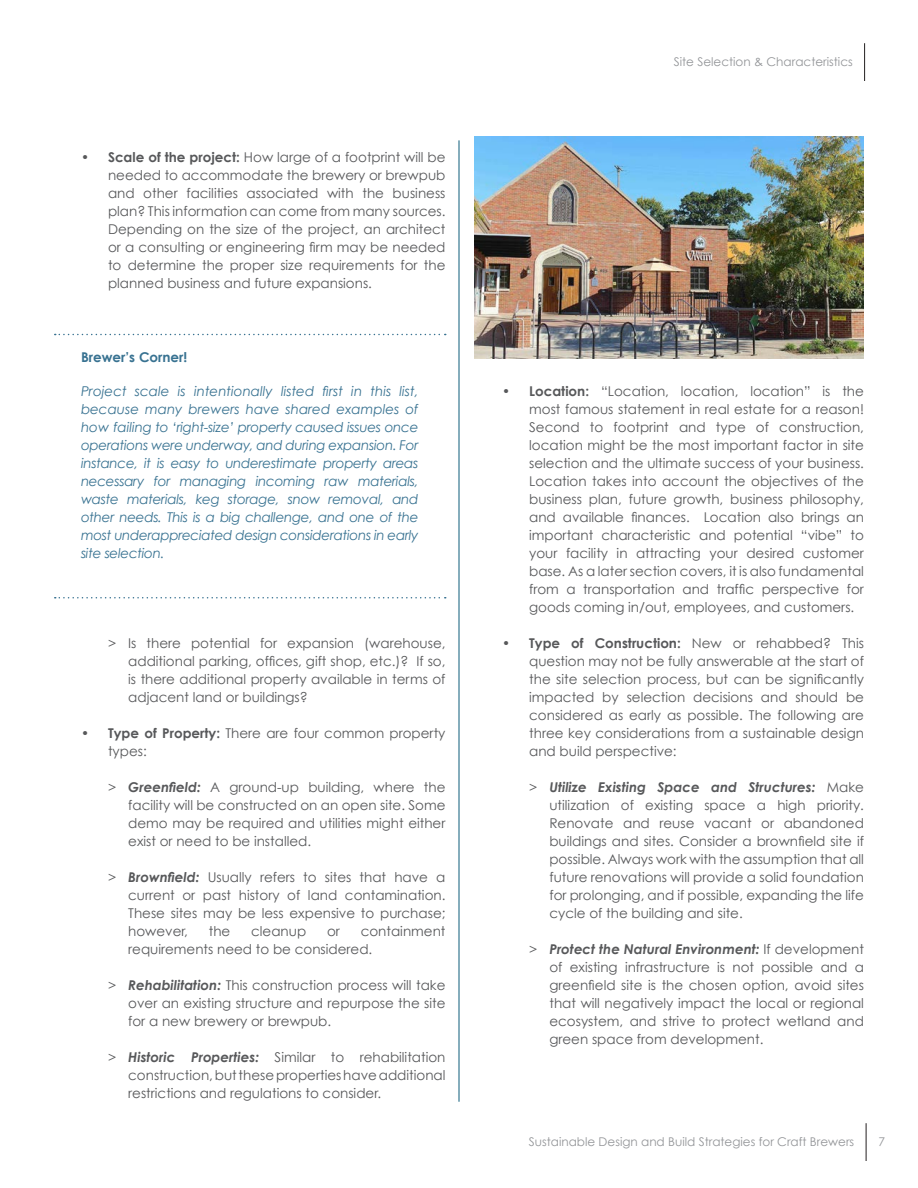
<style>
.page{position:relative;width:918px;height:1188px;background:#fff}
.page>*{position:absolute;margin:0;border:0;box-sizing:border-box;transform-origin:0 0}
.text_bullet{font:13.5px/18px "Century Gothic";color:#57585a;text-align:justify}
.sidebar_rule_bottom{font:italic 13.5px/18px "Century Gothic";letter-spacing:-.02em;color:#387291;text-align:justify}
.sidebar_header_rule{font:700 13.5px "Century Gothic";color:#387291}
.t1{font:12px "Century Gothic";color:#939598}
.s1{font-weight:700}
.s2{font-weight:700;font-style:italic}
</style>
<div class="page">
<hr style="left:866px;top:1123px;width:1px;height:38px;background:#231f20">
<hr style="left:459px;top:140px;width:1px;height:962px;background:#0c5c7b">
<svg style="left:55px;top:334px;width:391px;height:1px"></svg>
<svg style="left:55px;top:597px;width:391px;height:1px"></svg>
<img style="left:475px;top:136px;width:389px;height:223px">
<hr style="left:864px;top:43px;width:1px;height:38px;background:#231f20">
<p class="text_bullet" style="left:108px;top:148px;width:339px;text-indent:-27px"><span class="s1">• Scale of the project:</span> How large of a footprint will be needed to accommodate the brewery or brewpub and other facilities associated with the business plan? This information can come from many sources.<br>Depending on the size of the project, an architect or a consulting or engineering firm may be needed to determine the proper size requirements for the planned business and future expansions.</p>
<p class="sidebar_header_rule" style="left:81px;top:349px;width:108px">Brewer’s Corner!</p>
<p class="sidebar_rule_bottom" style="left:81px;top:382px;width:339px">Project scale is intentionally listed first in this list, because many brewers have shared examples of how failing to ‘right-size’ property caused issues once operations were underway, and during expansion. For instance, it is easy to underestimate property areas necessary for managing incoming raw materials, waste materials, keg storage, snow removal, and other needs. This is a big challenge, and one of the most underappreciated design considerations in early site selection.</p>
<p class="text_bullet" style="left:128px;top:634px;width:319px;text-indent:-20px">&gt; Is there potential for expansion (warehouse, additional parking, offices, gift shop, etc.)? If so, is there additional property available in terms of adjacent land or buildings?</p>
<p class="text_bullet" style="left:108px;top:724px;width:339px;text-indent:-27px"><span class="s1">• Type of Property:</span> There are four common property types:</p>
<p class="text_bullet" style="left:128px;top:778px;width:319px;text-indent:-20px">&gt; <span class="s2">Greenfield:</span> A ground-up building, where the facility will be constructed on an open site. Some demo may be required and utilities might either exist or need to be installed.</p>
<p class="text_bullet" style="left:128px;top:868px;width:319px;text-indent:-20px">&gt; <span class="s2">Brownfield:</span> Usually refers to sites that have a current or past history of land contamination.<br>These sites may be less expensive to purchase; however,</p>
<p class="text_bullet" style="left:128px;top:922px;width:319px;text-indent:232px">containment requirements need to be considered.</p>
<p class="text_bullet" style="left:128px;top:976px;width:319px;text-indent:-20px">&gt; <span class="s2">Rehabilitation:</span> This construction process will take over an existing structure and repurpose the site for a new brewery or brewpub.</p>
<p class="text_bullet" style="left:128px;top:1048px;width:319px;text-indent:-20px">&gt; <span class="s2">Historic Properties:</span> Similar to rehabilitation construction, but these properties have additional restrictions and regulations to consider.</p>
<p class="text_bullet" style="left:209px;top:922px;width:23px">the</p>
<p class="text_bullet" style="left:251px;top:922px;width:57px">cleanup</p>
<p class="text_bullet" style="left:327px;top:922px;width:14px">or</p>
<p class="t1" style="left:674px;top:54px;width:180px">Site Selection &amp; Characteristics</p>
<p class="text_bullet" style="left:529px;top:382px;width:336px;text-indent:-27px"><span class="s1">• Location:</span> “Location, location, location” is the most famous statement in real estate for a reason!<br>Second to footprint and type of construction, location might be the most important factor in site selection and the ultimate success of your business.<br>Location takes into account the objectives of the business plan, future growth, business philosophy, and available finances. Location also brings an important characteristic and potential “vibe” to your facility in attracting your desired customer base. As a later section covers, it is also fundamental from a transportation and traffic perspective for goods coming in/out, employees, and customers.</p>
<p class="text_bullet" style="left:529px;top:634px;width:336px;text-indent:-27px"><span class="s1">• Type of Construction:</span> New or rehabbed? This question may not be fully answerable at the start of the site selection process, but can be significantly impacted by selection decisions and should be considered as early as possible. The following are three key considerations from a sustainable design and build perspective:</p>
<p class="text_bullet" style="left:549px;top:778px;width:316px;text-indent:-20px">&gt; <span class="s2">Utilize Existing Space and Structures:</span> Make utilization of existing space a high priority.<br>Renovate and reuse vacant or abandoned buildings and sites. Consider a brownfield site if possible. Always work with the assumption that all future renovations will provide a solid foundation for prolonging, and if possible, expanding the life cycle of the building and site.</p>
<p class="text_bullet" style="left:549px;top:940px;width:316px;text-indent:-20px">&gt; <span class="s2">Protect the Natural Environment:</span> If development of existing infrastructure is not possible and a greenfield site is the chosen option, avoid sites that will negatively impact the local or regional ecosystem, and strive to protect wetland and green space from development.</p>
<p class="t1" style="left:529px;top:1134px;width:327px">Sustainable Design and Build Strategies for Craft Brewers</p>
<p class="t1" style="left:878px;top:1134px;width:8px">7</p>
</div>
